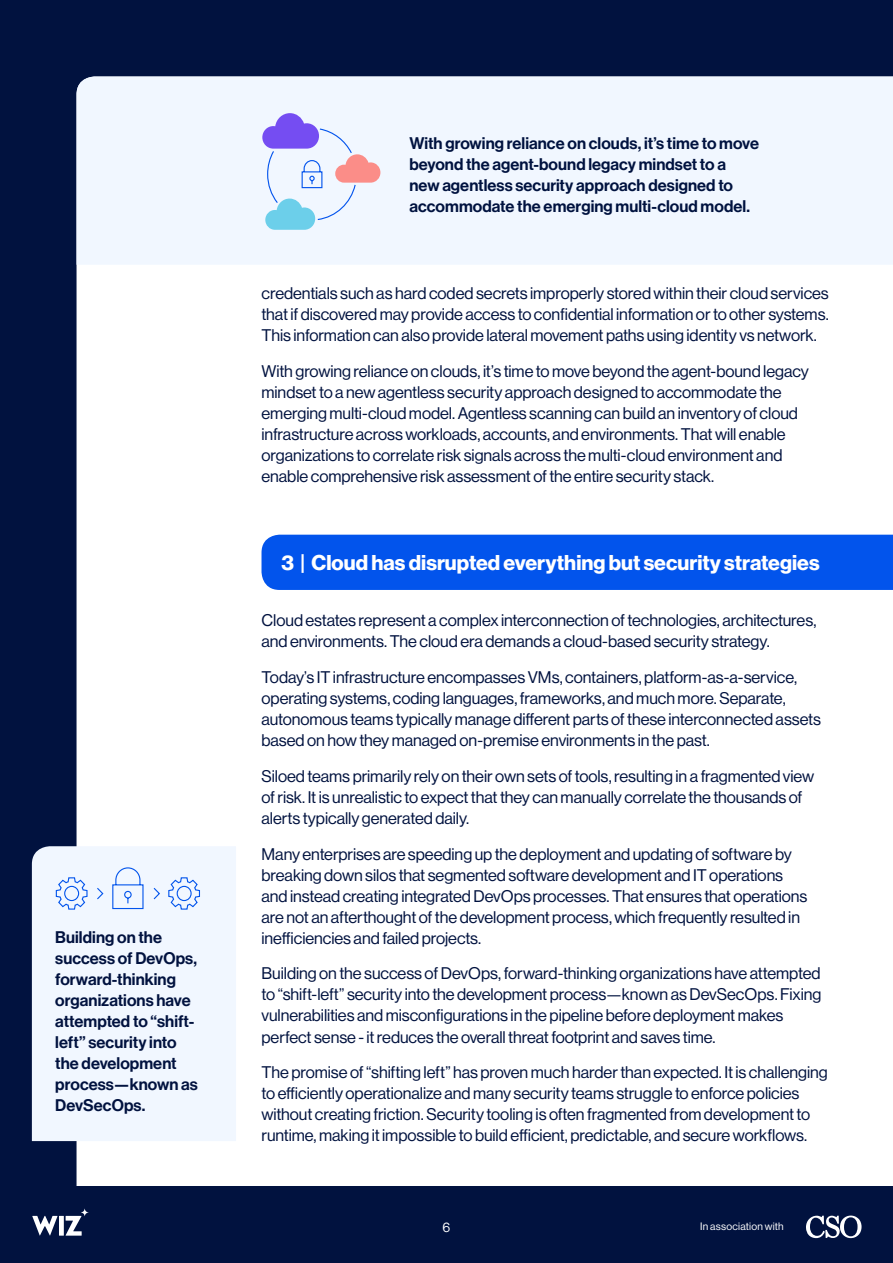
<style>
.page{position:relative;width:893px;height:1263px;background:#fff}
.page>*{position:absolute;margin:0;border:0;box-sizing:border-box;transform-origin:0 0}
.t1{font:700 21px "Neue Haas Display";letter-spacing:.005em;color:#fff}
.t2{font:16.5px/21px "N Haas Grotesk DS Pro 55 Rg";letter-spacing:-.005em;color:#00123f}
.t3{font:16.5px/21px "N Haas Grotesk DS Pro 65 Md";letter-spacing:.005em;color:#00123f}
.t4{font:16.5px/21px "N Haas Grotesk DS Pro 65 Md";letter-spacing:.005em;color:#01123f}
.t5{font:13.5px "N Haas Grotesk DS Pro 55 Rg";color:#fff}
.t6{font:10.5px "N Haas Grotesk DS Pro 55 Rg";letter-spacing:.025em;color:#fff}
</style>
<div class="page">
<div style="left:0;top:0;width:892px;height:1263px;background:#01123f"></div>
<div style="left:77px;top:265px;width:816px;height:921px;background:#fff"></div>
<div style="left:32px;top:846px;width:204px;height:295px;background:#f1f7ff"></div>
<div style="left:261px;top:535px;width:632px;height:55px;background:#0254ec"></div>
<div style="left:77px;top:77px;width:816px;height:188px;background:#f1f7ff"></div>
<svg style="left:262px;top:113px;width:118px;height:117px;background:#d3d6f3"></svg>
<svg style="left:112px;top:867px;width:32px;height:43px"></svg>
<svg style="left:55px;top:877px;width:33px;height:33px"></svg>
<svg style="left:96px;top:886px;width:8px;height:14px"></svg>
<svg style="left:168px;top:877px;width:33px;height:33px"></svg>
<svg style="left:152px;top:886px;width:9px;height:14px"></svg>
<div style="left:0;top:1186px;width:893px;height:77px;background:#01123f"></div>
<svg style="left:806px;top:1215px;width:55px;height:23px"></svg>
<svg style="left:32px;top:1208px;width:57px;height:27px"></svg>
<p class="t4" style="left:55px;top:926px;width:144px">Building on the success of DevOps, forward-thinking organizations have attempted to “shift&shy;left” security into the development process—known as<br>DevSecOps.</p>
<p class="t3" style="left:409px;top:133px;width:351px">With growing reliance on clouds, it’s time to move beyond the agent-bound legacy mindset to a new agentless security approach designed to accommodate the emerging multi-cloud model.</p>
<p class="t2" style="left:261px;top:283px;width:569px;text-align:justify">credentials such as hard coded secrets improperly stored within their cloud services that if discovered may provide access to confidential information or to other systems.<br>This information can also provide lateral movement paths using identity vs network.</p>
<p class="t2" style="left:261px;top:361px;width:549px">With growing reliance on clouds, it’s time to move beyond the agent-bound legacy mindset to a new agentless security approach designed to accommodate the emerging multi-cloud model. Agentless scanning can build an inventory of cloud infrastructure across workloads, accounts, and environments. That will enable organizations to correlate risk signals across the multi-cloud environment and enable comprehensive risk assessment of the entire security stack.</p>
<p class="t1" style="left:281px;top:550px;width:540px">3 | Cloud has disrupted everything but security strategies</p>
<p class="t2" style="left:261px;top:610px;width:556px">Cloud estates represent a complex interconnection of technologies, architectures, and environments. The cloud era demands a cloud-based security strategy.</p>
<p class="t2" style="left:261px;top:666px;width:561px">Today’s IT infrastructure encompasses VMs, containers, platform-as-a-service, operating systems, coding languages, frameworks, and much more. Separate, autonomous teams typically manage different parts of these interconnected assets based on how they managed on-premise environments in the past.</p>
<p class="t2" style="left:261px;top:765px;width:554px">Siloed teams primarily rely on their own sets of tools, resulting in a fragmented view of risk. It is unrealistic to expect that they can manually correlate the thousands of alerts typically generated daily.</p>
<p class="t2" style="left:261px;top:843px;width:547px">Many enterprises are speeding up the deployment and updating of software by breaking down silos that segmented software development and IT operations and instead creating integrated DevOps processes. That ensures that operations are not an afterthought of the development process, which frequently resulted in inefficiencies and failed projects.</p>
<p class="t2" style="left:261px;top:963px;width:561px">Building on the success of DevOps, forward-thinking organizations have attempted to “shift-left” security into the development process—known as DevSecOps. Fixing vulnerabilities and misconfigurations in the pipeline before deployment makes perfect sense - it reduces the overall threat footprint and saves time.</p>
<p class="t2" style="left:261px;top:1062px;width:568px">The promise of “shifting left” has proven much harder than expected. It is challenging to efficiently operationalize and many security teams struggle to enforce policies without creating friction. Security tooling is often fragmented from development to runtime, making it impossible to build efficient, predictable, and secure workflows.</p>
<p class="t5" style="left:443px;top:1220px;width:9px">6</p>
<p class="t6" style="left:700px;top:1221px;width:85px">In association with</p>
</div>
